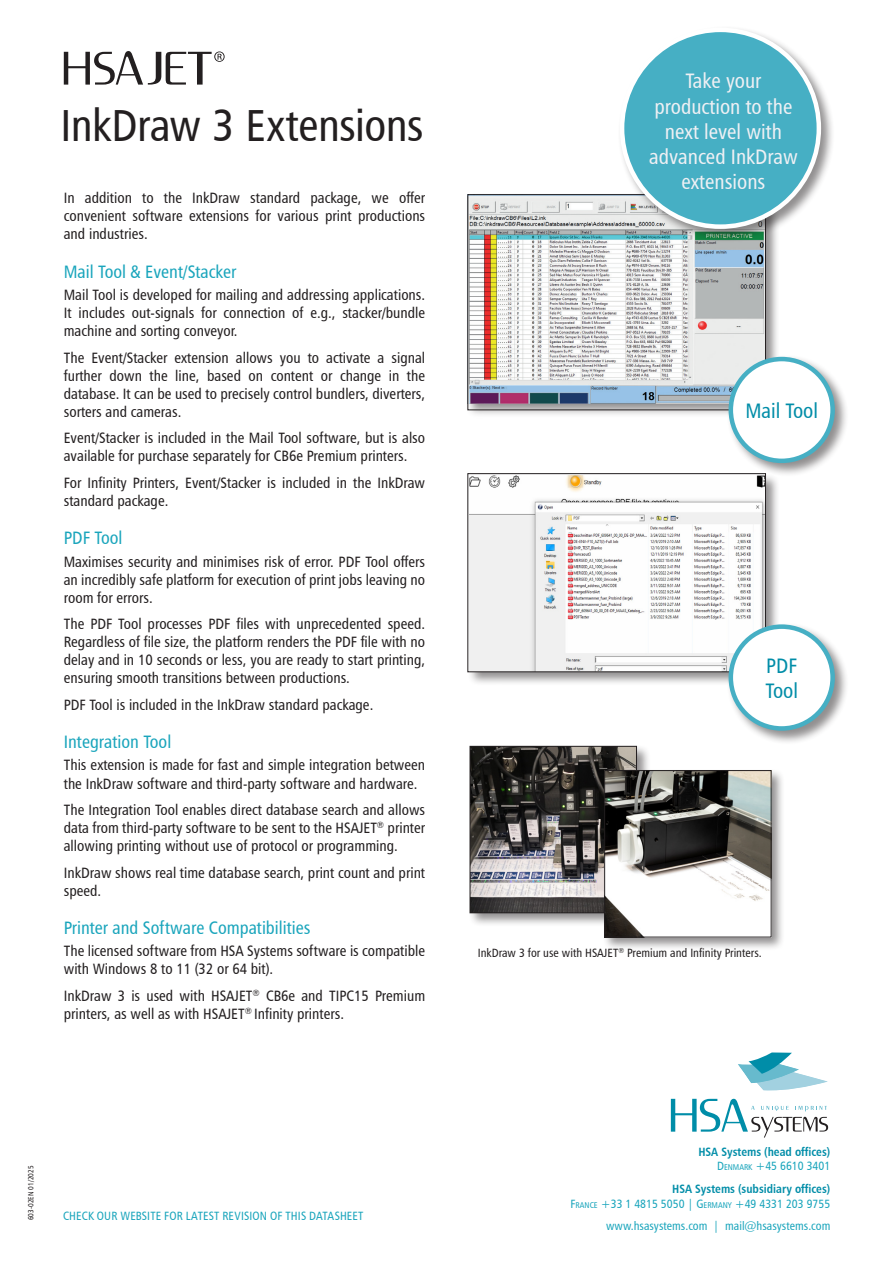
<style>
.page{position:relative;width:893px;height:1263px;background:#fff}
.page>*{position:absolute;margin:0;border:0;box-sizing:border-box;transform-origin:0 0}
.O1{font:45px "Humanist 777 BT Roman Condensed B";letter-spacing:-.015em;color:#231f20}
.h1_light_center_14pt{font:21px/25.2px "Humanist 777 BT Roman Condensed B";color:#eff0f4;text-align:center}
.h1_light_center_14pt-2{font:21px/25.2px "Humanist 777 BT Roman Condensed B";color:#008da8}
.O2{font:18px "Humanist 777 BT Roman Condensed B";color:#1aa5bc}
.B1{font:15px/18px "Humanist 777 BT Roman Condensed B";color:#231f20;text-align:justify}
.F1{font:12px/23px "Humanist 777 BT Roman Condensed B";color:#1aa5bc;text-align:right}
.t1{font:12px "Humanist 777 BT Bold Condensed B";color:#008da8}
.T1{font:12px "Humanist 777 BT Roman Condensed B";color:#231f20}
.t2{font:12px "Humanist 777 BT Roman Condensed B";color:#1aa5bc}
.T1-2{font:7.5px "Humanist 777 BT Roman Condensed B";color:#231f20}
.s1{font-size:8.4px}
.s2{font-style:inherit}
</style>
<div class="page">
<svg style="left:738px;top:1052px;width:90px;height:39px"></svg>
<svg style="left:671px;top:1099px;width:157px;height:38px"></svg>
<svg style="left:64px;top:51px;width:161px;height:34px"></svg>
<div style="left:465px;top:192px;width:315px;height:232px;background:#231f20;opacity:.5"></div>
<img style="left:470px;top:197px;width:294px;height:206px">
<div style="left:466px;top:472px;width:314px;height:214px;background:#231f20;opacity:.5"></div>
<img style="left:470px;top:476px;width:294px;height:194px">
<div style="left:726px;top:355px;width:123px;height:122px;background:#231f20;opacity:.5"></div>
<div style="left:731px;top:359px;width:102px;height:102px;background:#fff;border-radius:50%"></div>
<div style="left:729px;top:357px;width:106px;height:106px;border:4px solid #46afc4;border-radius:50%"></div>
<div style="left:726px;top:622px;width:123px;height:123px;background:#231f20;opacity:.5"></div>
<div style="left:731px;top:627px;width:102px;height:101px;background:#fff;border-radius:50%"></div>
<div style="left:729px;top:624px;width:106px;height:107px;border:4px solid #46afc4;border-radius:50%"></div>
<div style="left:468px;top:744px;width:183px;height:183px;background:#231f20;opacity:.5"></div>
<img style="left:472px;top:748px;width:163px;height:163px">
<div style="left:470px;top:746px;width:167px;height:167px;border:1px solid #231f20"></div>
<div style="left:602px;top:768px;width:183px;height:183px;background:#231f20;opacity:.5"></div>
<img style="left:607px;top:772px;width:162px;height:163px">
<div style="left:605px;top:770px;width:166px;height:167px;border:1px solid #231f20"></div>
<div style="left:618px;top:25px;width:217px;height:218px;background:#231f20;opacity:.5"></div>
<div style="left:622px;top:30px;width:197px;height:197px;background:#46afc4;border-radius:50%"></div>
<div style="left:620px;top:28px;width:201px;height:201px;border:4px solid #fff;border-radius:50%"></div>
<p class="O1" style="left:61px;top:97px;width:365px">InkDraw 3 Extensions</p>
<p class="B1" style="left:64px;top:189px;width:363px">In addition to the InkDraw standard package, we offer convenient software extensions for various print productions and industries.</p>
<p class="O2" style="left:64px;top:260px;width:174px">Mail Tool &amp; Event/Stacker</p>
<p class="B1" style="left:64px;top:286px;width:363px">Mail Tool is developed for mailing and addressing applications.<br>It includes out-signals for connection of e.g., stacker/bundle machine and sorting conveyor.</p>
<p class="B1" style="left:64px;top:348px;width:363px">The Event/Stacker extension allows you to activate a signal further down the line, based on content or change in the database. It can be used to precisely control bundlers, diverters, sorters and cameras.</p>
<p class="B1" style="left:64px;top:429px;width:363px">Event/Stacker is included in the Mail Tool software, but is also available for purchase separately for CB6e Premium printers.</p>
<p class="B1" style="left:64px;top:473px;width:363px">For Infinity Printers, Event/Stacker is included in the InkDraw standard package.</p>
<p class="O2" style="left:64px;top:527px;width:60px">PDF Tool</p>
<p class="B1" style="left:64px;top:552px;width:363px">Maximises security and minimises risk of error. PDF Tool offers an incredibly safe platform for execution of print jobs leaving no room for errors.</p>
<p class="B1" style="left:64px;top:615px;width:363px">The PDF Tool processes PDF files with unprecedented speed.<br>Regardless of file size, the platform renders the PDF file with no delay and in 10 seconds or less, you are ready to start printing, ensuring smooth transitions between productions.</p>
<p class="B1" style="left:64px;top:695px;width:311px">PDF Tool is included in the InkDraw standard package.</p>
<p class="O2" style="left:64px;top:731px;width:109px">Integration Tool</p>
<p class="B1" style="left:64px;top:756px;width:363px">This extension is made for fast and simple integration between the InkDraw software and third-party software and hardware.</p>
<p class="B1" style="left:64px;top:800px;width:363px">The Integration Tool enables direct database search and allows data from third-party software to be sent to the HSAJET<sup>®</sup> printer allowing printing without use of protocol or programming.</p>
<p class="B1" style="left:64px;top:863px;width:363px">InkDraw shows real time database search, print count and print speed.</p>
<p class="O2" style="left:64px;top:917px;width:248px">Printer and Software Compatibilities</p>
<p class="B1" style="left:64px;top:942px;width:363px">The licensed software from HSA Systems software is compatible with Windows 8 to 11 (32 or 64 bit).</p>
<p class="B1" style="left:64px;top:986px;width:363px">InkDraw 3 is used with HSAJET<sup>®</sup> CB6e and TIPC15 Premium printers, as well as with HSAJET<sup>®</sup> Infinity printers.</p>
<p class="T1-2" style="left:26px;top:1220px;width:56px;rotate:-90deg">603-02EN 01/2025</p>
<p class="F1" style="left:63px;top:1204px;width:302px">CHECK OUR WEBSITE FOR LATEST REVISION OF THIS DATASHEET</p>
<p class="h1_light_center_14pt" style="left:649px;top:68px;width:150px">Take your production to the next level with advanced InkDraw extensions</p>
<p class="h1_light_center_14pt-2" style="left:745px;top:398px;width:74px">Mail Tool</p>
<p class="h1_light_center_14pt-2" style="left:765px;top:653px;width:34px">PDF<br>Tool</p>
<p class="T1" style="left:478px;top:945px;width:285px">InkDraw 3 for use with HSAJET<sup>®</sup> Premium and Infinity Printers.</p>
<p class="t1" style="left:698px;top:1144px;width:133px">HSA Systems (head offices)</p>
<p class="t2" style="left:717px;top:1158px;width:115px">D<span class="s1">ENMARK</span> +45 6610 3401</p>
<p class="t1" style="left:672px;top:1181px;width:160px">HSA Systems (subsidiary offices)</p>
<p class="F1" style="left:570px;top:1191px;width:261px"><span class="s2">F</span><span class="s1">RANCE</span> <span class="s2">+33 1 4815 5050 | G</span><span class="s1">ERMANY</span> <span class="s2">+49 4331 203 9755 </span>www.hsasystems.com | mail@hsasystems.com</p>
</div>
